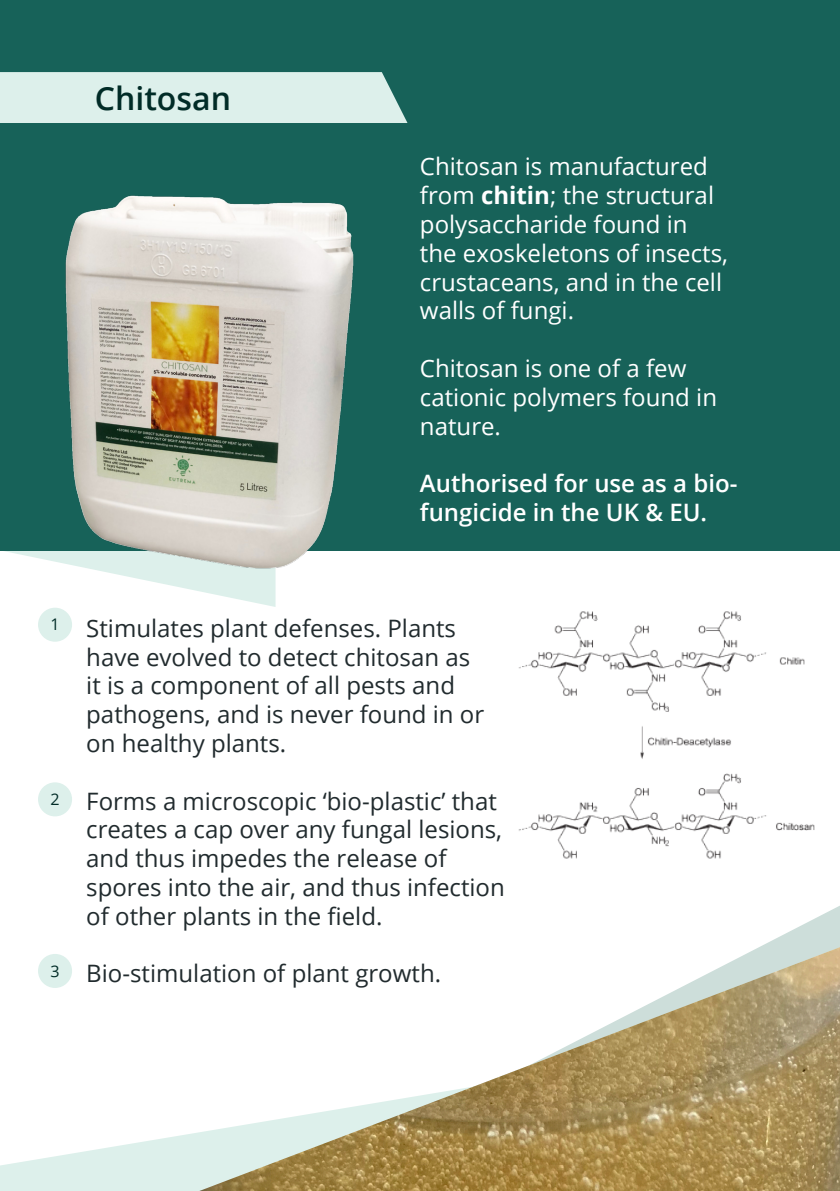
<style>
.page{position:relative;width:840px;height:1191px;background:#fff}
.page>*{position:absolute;margin:0;border:0;box-sizing:border-box;transform-origin:0 0}
.t1{font:600 32px "Open Sans";color:#012c27}
.t2{font:24px/28.8px "Open Sans";color:#212b2e}
.t3{font:24px/28.8px "Open Sans";color:#fff}
.t4{font:600 24px/28.8px "Open Sans";color:#fff}
.t5{font:16px "Open Sans";color:#012c27}
.s1{font-weight:700}
</style>
<div class="page">
<svg style="left:0;top:550px;width:275px;height:57px"></svg>
<svg style="left:0;top:1132px;width:199px;height:59px;fill:#ddf0eb"></svg>
<svg style="left:760px;top:906px;width:79px;height:41px"></svg>
<img style="left:199px;top:947px;width:640px;height:244px">
<div style="left:0;top:0;width:839px;height:550px;background:#176259"></div>
<svg style="left:839px;top:68px;width:1px;height:51px"></svg>
<div style="left:0;top:72px;width:407px;height:51px;background:#ddf0eb"></div>
<img style="left:52px;top:195px;width:320px;height:399px">
<img style="left:518px;top:611px;width:297px;height:248px">
<div style="left:38px;top:607px;width:34px;height:34px;background:#ddf0eb;border-radius:50%"></div>
<div style="left:38px;top:782px;width:34px;height:34px;background:#ddf0eb;border-radius:50%"></div>
<div style="left:38px;top:954px;width:34px;height:34px;background:#ddf0eb;border-radius:50%"></div>
<p class="t1" style="left:95px;top:77px;width:138px">Chitosan</p>
<p class="t3" style="left:420px;top:152px;width:309px">Chitosan is manufactured from <span class="s1">chitin</span>; the structural polysaccharide found in the exoskeletons of insects, crustaceans, and in the cell walls of fungi.</p>
<p class="t3" style="left:420px;top:353px;width:298px">Chitosan is one of a few cationic polymers found in nature.</p>
<p class="t4" style="left:420px;top:469px;width:319px">Authorised for use as a bio&shy;fungicide in the UK &amp; EU.</p>
<p class="t5" style="left:50px;top:613px;width:11px">1</p>
<p class="t5" style="left:50px;top:788px;width:11px">2</p>
<p class="t5" style="left:50px;top:960px;width:11px">3</p>
<p class="t2" style="left:86px;top:613px;width:399px">Stimulates plant defenses. Plants have evolved to detect chitosan as it is a component of all pests and pathogens, and is never found in or on healthy plants.</p>
<p class="t2" style="left:86px;top:786px;width:420px">Forms a microscopic ‘bio-plastic’ that creates a cap over any fungal lesions, and thus impedes the release of spores into the air, and thus infection of other plants in the field.</p>
<p class="t2" style="left:86px;top:958px;width:356px">Bio-stimulation of plant growth.</p>
</div>
